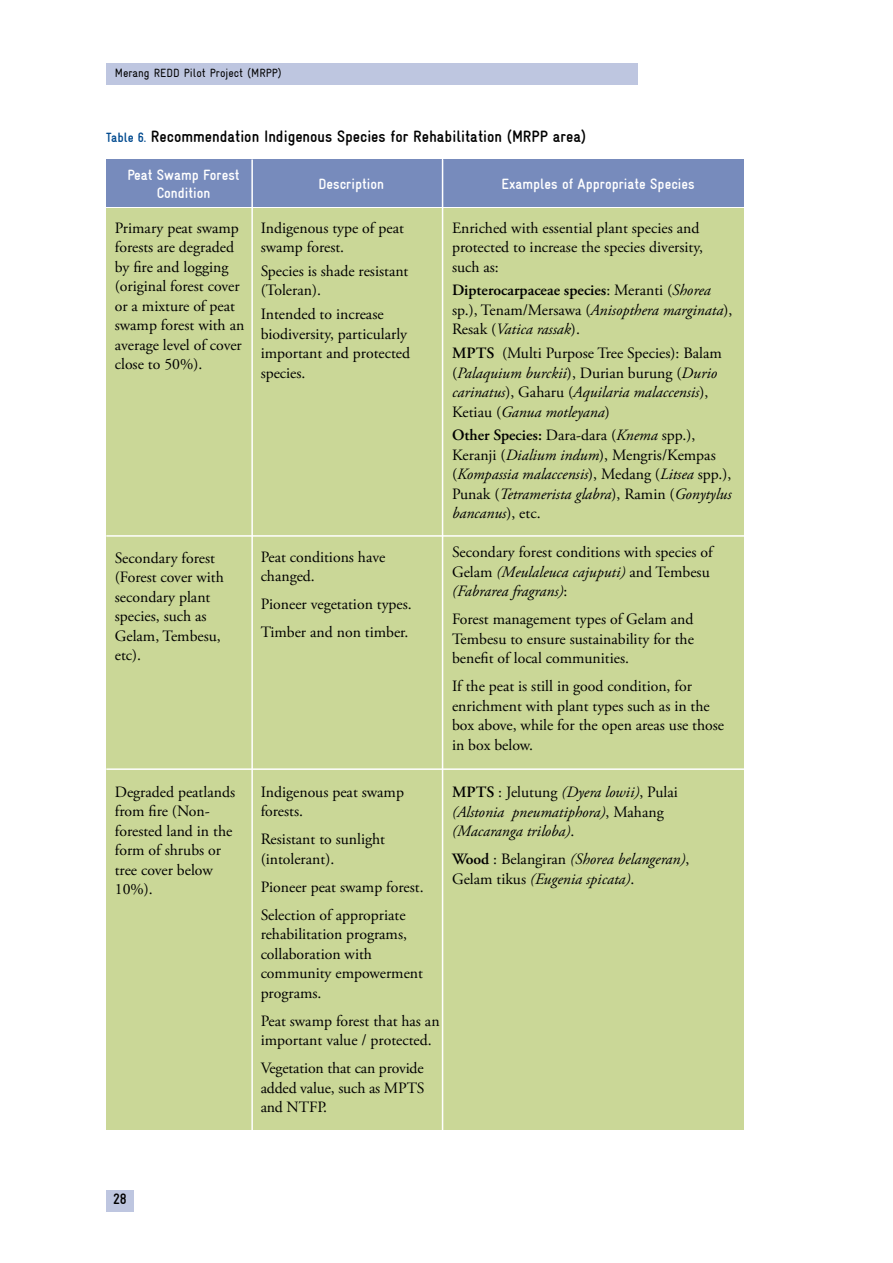
<style>
.page{position:relative;width:893px;height:1263px;background:#fff}
.page>*{position:absolute;margin:0;border:0;box-sizing:border-box;transform-origin:0 0}
.t1{font:700 condensed 16.5px "Gravur";color:#000}
.t2{font:15.75px/19.5px "Adobe Garamond Pro";color:#000}
.t3{font:italic 15.75px/19.5px "Adobe Garamond Pro";color:#000}
.t4{font:700 condensed 15px/18px "Gravur";color:#fff;text-align:center}
.t5{font:700 condensed 15px "Gravur";color:#000}
.t6{font:condensed 12px "Gravur";color:#000}
.s1{font-size:13.5px;color:#004a8f}
.s2{font-weight:600}
.s3{font-style:italic}
.s4{font-weight:600;font-style:normal}
.s5{font-style:normal}
</style>
<div class="page">
<div style="left:106px;top:63px;width:532px;height:22px;background:#bec6e0"></div>
<div style="left:106px;top:1190px;width:28px;height:22px;background:#bec6e0"></div>
<div style="left:106px;top:208px;width:638px;height:922px;background:#cad797"></div>
<div style="left:106px;top:159px;width:146px;height:48px;background:#778bbc"></div>
<hr style="left:106px;top:535px;width:650px;height:2px;background:#fff">
<hr style="left:106px;top:768px;width:638px;height:2px;background:#fff">
<div style="left:252px;top:159px;width:190px;height:48px;background:#778bbc"></div>
<div style="left:443px;top:159px;width:301px;height:48px;background:#778bbc"></div>
<hr style="left:442px;top:159px;width:1px;height:971px;background:#fff">
<hr style="left:251px;top:159px;width:2px;height:971px;background:#fff">
<p class="t6" style="left:115px;top:67px;width:169px">Merang REDD Pilot Project (MRPP)</p>
<p class="t1" style="left:106px;top:128px;width:481px"><span class="s1">Table 6.</span> Recommendation Indigenous Species for Rehabilitation (MRPP area)</p>
<p class="t4" style="left:127px;top:166px;width:114px">Peat Swamp Forest<br>Condition</p>
<p class="t2" style="left:115px;top:218px;width:131px">Primary peat swamp forests are degraded by fire and logging (original forest cover or a mixture of peat swamp forest with an average level of cover close to 50%).</p>
<p class="t4" style="left:318px;top:175px;width:67px">Description</p>
<p class="t4" style="left:502px;top:175px;width:195px">Examples of Appropriate Species</p>
<p class="t2" style="left:261px;top:218px;width:145px">Indigenous type of peat swamp forest.</p>
<p class="t2" style="left:261px;top:262px;width:149px">Species is shade resistant (Toleran).</p>
<p class="t2" style="left:261px;top:305px;width:151px">Intended to increase biodiversity, particularly important and protected species.</p>
<p class="t2" style="left:452px;top:218px;width:252px">Enriched with essential plant species and protected to increase the species diversity, such as:</p>
<p class="t2" style="left:452px;top:281px;width:282px"><span class="s2">Dipterocarpaceae species</span>: Meranti (<span class="s3">Shorea </span>sp.), Tenam/Mersawa (<span class="s3">Anisopthera marginata</span>),<br>Resak (<span class="s3">Vatica rassak</span>).</p>
<p class="t2" style="left:452px;top:344px;width:271px"><span class="s2">MPTS</span> (Multi Purpose Tree Species): Balam (<span class="s3">Palaquium burckii</span>), Durian burung (<span class="s3">Durio carinatus</span>), Gaharu (<span class="s3">Aquilaria malaccensis</span>), Ketiau (<span class="s3">Ganua motleyana</span>)</p>
<p class="t3" style="left:452px;top:426px;width:281px"><span class="s4">Other Species:</span> <span class="s5">Dara-dara (</span>Knema <span class="s5">spp.), Keranji (</span>Dialium indum<span class="s5">), Mengris/Kempas (</span>Kompassia malaccensis<span class="s5">), Medang (</span>Litsea <span class="s5">spp.), Punak (</span>Tetramerista glabra<span class="s5">), Ramin (</span>Gonytylus bancanus<span class="s5">), etc.</span></p>
<p class="t2" style="left:452px;top:543px;width:262px">Secondary forest conditions with species of<br>Gelam <span class="s3">(Meulaleuca cajuputi)</span> and Tembesu <span class="s3">(Fabrarea fragrans)</span>:</p>
<p class="t2" style="left:452px;top:610px;width:243px;text-align:justify">Forest management types of Gelam and Tembesu to ensure sustainability for the benefit of local communities.</p>
<p class="t2" style="left:452px;top:677px;width:274px">If the peat is still in good condition, for enrichment with plant types such as in the box above, while for the open areas use those in box below.</p>
<p class="t3" style="left:452px;top:783px;width:227px"><span class="s4">MPTS</span> <span class="s5">: Jelutung</span> (Dyera lowii)<span class="s5">, Pulai </span>(Alstonia pneumatiphora)<span class="s5">, Mahang </span>(Macaranga triloba)<span class="s5">.</span></p>
<p class="t3" style="left:452px;top:850px;width:239px"><span class="s4">Wood</span> <span class="s5">: Belangiran</span> (Shorea belangeran)<span class="s5">,<br>Gelam tikus</span> (Eugenia spicata)<span class="s5">.</span></p>
<p class="t2" style="left:261px;top:547px;width:126px">Peat conditions have changed.</p>
<p class="t2" style="left:261px;top:591px;width:153px;line-height:28px">Pioneer vegetation types.<br>Timber and non timber.</p>
<p class="t2" style="left:115px;top:548px;width:110px">Secondary forest (Forest cover with secondary plant species, such as<br>Gelam, Tembesu, etc).</p>
<p class="t2" style="left:115px;top:782px;width:122px">Degraded peatlands from fire (Non&shy;forested land in the form of shrubs or tree cover below<br>10%).</p>
<p class="t2" style="left:261px;top:782px;width:145px">Indigenous peat swamp forests.</p>
<p class="t2" style="left:261px;top:830px;width:126px">Resistant to sunlight (intolerant).</p>
<p class="t2" style="left:261px;top:873px;width:164px;line-height:28px">Pioneer peat swamp forest.<br>Selection of appropriate</p>
<p class="t2" style="left:261px;top:925px;width:164px">rehabilitation programs, collaboration with community empowerment programs.</p>
<p class="t2" style="left:261px;top:1011px;width:180px">Peat swamp forest that has an important value / protected.</p>
<p class="t2" style="left:261px;top:1059px;width:165px;text-align:justify">Vegetation that can provide added value, such as MPTS and NTFP.</p>
<p class="t5" style="left:113px;top:1191px;width:15px">28</p>
</div>
